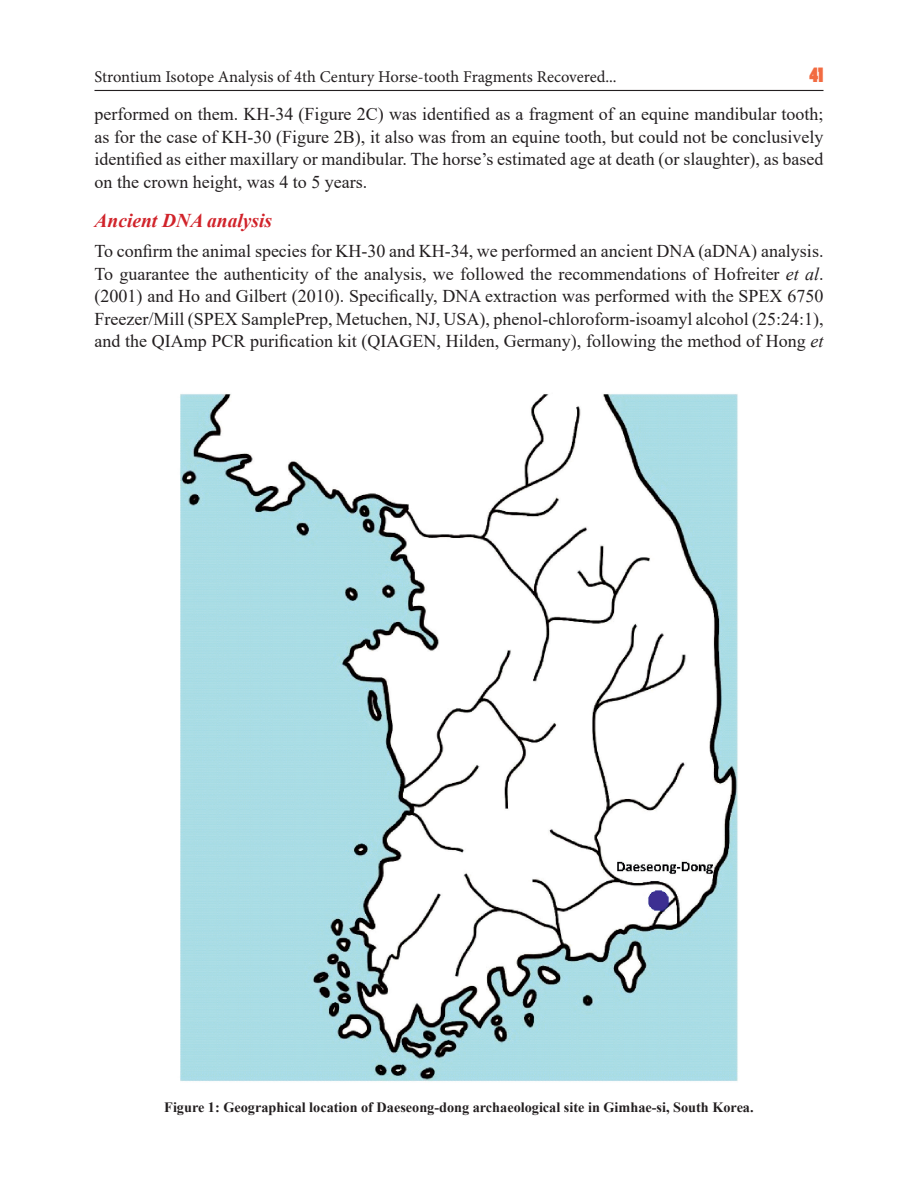
<style>
.page{position:relative;width:918px;height:1188px;background:#fff}
.page>*{position:absolute;margin:0;border:0;box-sizing:border-box;transform-origin:0 0}
.sub_head2{font:italic 700 19.5px "Times New Roman";color:#d1232a}
.t1{font:19.5px "Poplar Std";color:#f26b41}
.Body_left{font:18px/22.5px "Times New Roman";color:#231f20;text-align:justify}
.Body_text{font:18px/22.5px "Times New Roman";color:#231f20;text-align:justify}
.t2{font:16.5px "Minion Pro";letter-spacing:-.005em;color:#231f20}
.t3{font:700 14.25px "Times New Roman";color:#231f20}
.s1{font-style:italic}
</style>
<div class="page">
<hr style="left:94px;top:90px;width:730px;height:1px;background:#231f20">
<img style="left:180px;top:394px;width:558px;height:687px">
<p class="t2" style="left:94px;top:66px;width:524px">Strontium Isotope Analysis of 4th Century Horse-tooth Fragments Recovered...</p>
<p class="t1" style="left:810px;top:65px;width:15px">41</p>
<p class="Body_text" style="left:94px;top:103px;width:731px">performed on them. KH-34 (Figure 2C) was identified as a fragment of an equine mandibular tooth; as for the case of KH-30 (Figure 2B), it also was from an equine tooth, but could not be conclusively identified as either maxillary or mandibular. The horse’s estimated age at death (or slaughter), as based on the crown height, was 4 to 5 years.</p>
<p class="sub_head2" style="left:94px;top:207px;width:179px">Ancient DNA analysis</p>
<p class="Body_left" style="left:94px;top:240px;width:731px">To confirm the animal species for KH-30 and KH-34, we performed an ancient DNA (aDNA) analysis.<br>To guarantee the authenticity of the analysis, we followed the recommendations of Hofreiter <span class="s1">et al</span>. (2001) and Ho and Gilbert (2010). Specifically, DNA extraction was performed with the SPEX 6750<br>Freezer/Mill (SPEX SamplePrep, Metuchen, NJ, USA), phenol-chloroform-isoamyl alcohol (25:24:1), and the QIAmp PCR purification kit (QIAGEN, Hilden, Germany), following the method of Hong <span class="s1">et</span></p>
<p class="t3" style="left:164px;top:1097px;width:591px">Figure 1: Geographical location of Daeseong-dong archaeological site in Gimhae-si, South Korea.</p>
</div>
